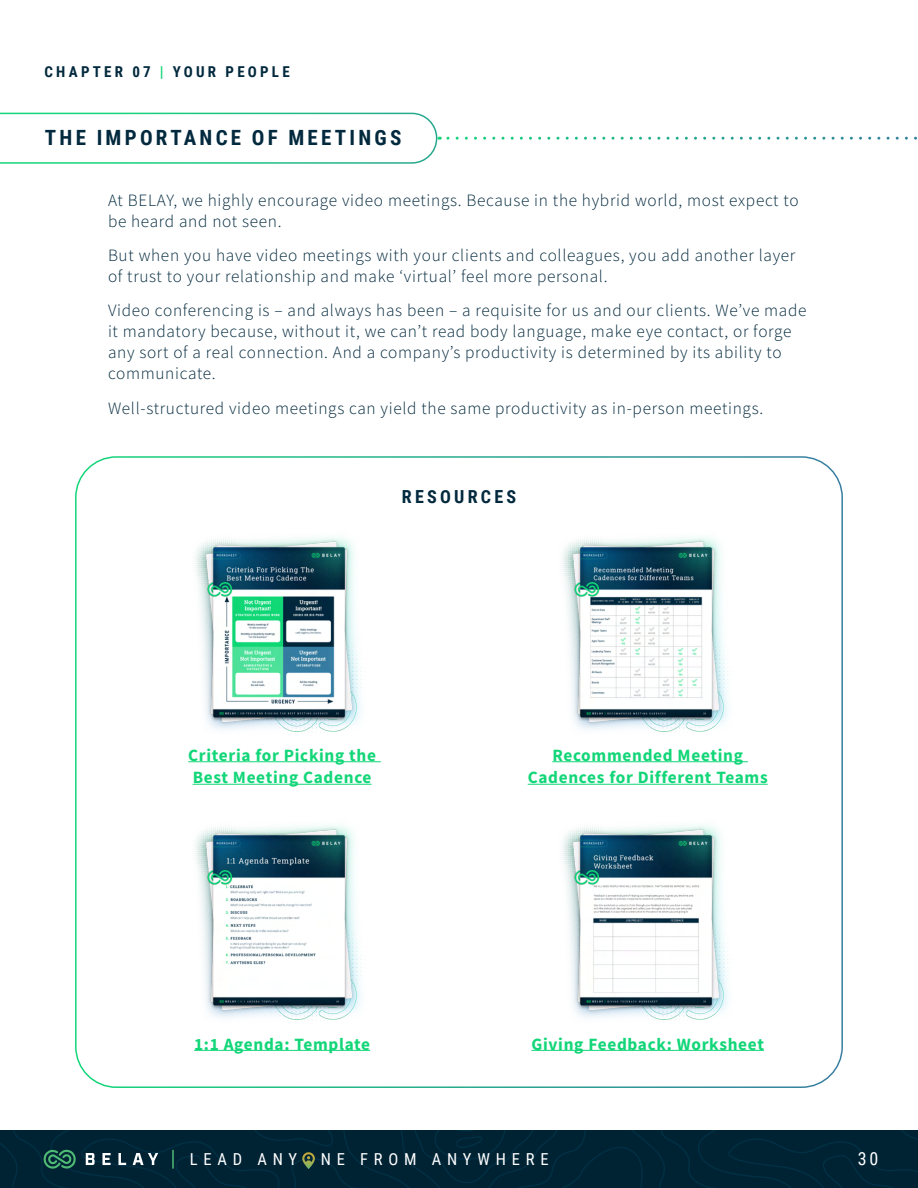
<style>
.page{position:relative;width:918px;height:1188px;background:#fff}
.page>*{position:absolute;margin:0;border:0;box-sizing:border-box;transform-origin:0 0}
.t1{font:700 21px "Roboto Condensed";letter-spacing:.155em;color:#02293d}
.t2{font:700 18px "Roboto Condensed";letter-spacing:.18em;color:#02293d}
.t3{font:18px "Roboto Condensed";color:#fff}
.t4{font:300 17.25px/21px "Source Sans Pro";letter-spacing:.04em;color:#02293d}
.t5{font:700 17.25px/22.5px "Source Sans Pro";letter-spacing:.04em;color:#12d678}
.t6{font:16.5px "Roboto Condensed";letter-spacing:.35em;color:#fff}
.t7{font:700 15px "Roboto Condensed";letter-spacing:.215em;color:#02293d}
.s1{color:#12d678}
</style>
<div class="page">
<div style="left:0;top:1130px;width:918px;height:58px;background:#002334"></div>
<svg style="left:86px;top:1153px;width:9px;height:12px"></svg>
<svg style="left:102px;top:1153px;width:9px;height:12px"></svg>
<svg style="left:118px;top:1153px;width:8px;height:12px"></svg>
<svg style="left:133px;top:1153px;width:25px;height:12px"></svg>
<svg style="left:42px;top:1149px;width:34px;height:20px"></svg>
<svg style="left:172px;top:1150px;width:2px;height:19px"></svg>
<svg style="left:301px;top:1152px;width:14px;height:17px"></svg>
<svg style="left:0;top:112px;width:440px;height:52px"></svg>
<svg style="left:448px;top:137px;width:469px;height:3px"></svg>
<svg style="left:188px;top:537px;width:193px;height:248px"></svg>
<svg style="left:527px;top:537px;width:241px;height:248px"></svg>
<svg style="left:194px;top:825px;width:177px;height:226px"></svg>
<svg style="left:531px;top:825px;width:233px;height:226px"></svg>
<p class="t7" style="left:45px;top:61px;width:247px">CHAPTER 07 <span class="s1">|</span> YOUR PEOPLE</p>
<p class="t1" style="left:45px;top:123px;width:358px">THE IMPORTANCE OF MEETINGS</p>
<p class="t4" style="left:108px;top:189px;width:692px">At BELAY, we highly encourage video meetings. Because in the hybrid world, most expect to be heard and not seen.</p>
<p class="t4" style="left:108px;top:244px;width:689px">But when you have video meetings with your clients and colleagues, you add another layer of trust to your relationship and make ‘virtual’ feel more personal.</p>
<p class="t4" style="left:108px;top:299px;width:700px">Video conferencing is – and always has been – a requisite for us and our clients. We’ve made it mandatory because, without it, we can’t read body language, make eye contact, or forge any sort of a real connection. And a company’s productivity is determined by its ability to communicate.</p>
<p class="t4" style="left:108px;top:398px;width:657px">Well-structured video meetings can yield the same productivity as in-person meetings.</p>
<p class="t2" style="left:402px;top:484px;width:116px">RESOURCES</p>
<p class="t5" style="left:188px;top:744px;width:189px">Criteria for Picking the<br>Best Meeting Cadence</p>
<p class="t5" style="left:528px;top:744px;width:241px;text-align:center">Recommended Meeting<br>Cadences for Different Teams</p>
<p class="t5" style="left:194px;top:1032px;width:177px">1:1 Agenda: Template</p>
<p class="t5" style="left:531px;top:1032px;width:234px">Giving Feedback: Worksheet</p>
<p class="t6" style="left:190px;top:1148px;width:109px">LEAD ANY</p>
<p class="t6" style="left:321px;top:1148px;width:229px">NE FROM ANYWHERE</p>
<p class="t3" style="left:858px;top:1146px;width:22px">30</p>
</div>
